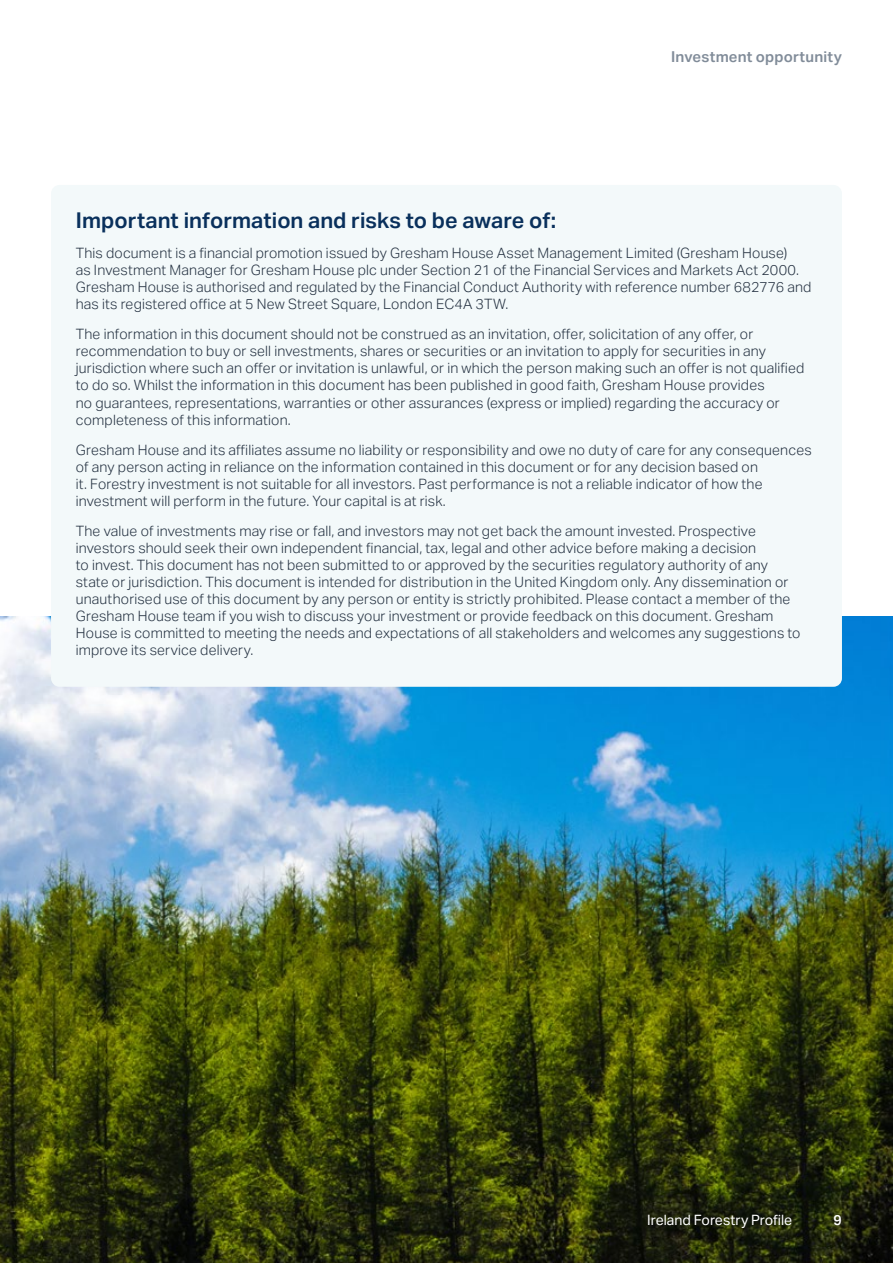
<style>
.page{position:relative;width:893px;height:1263px;background:#fff}
.page>*{position:absolute;margin:0;border:0;box-sizing:border-box;transform-origin:0 0}
.t1{font:600 21.75px "Aktiv Grotesk";letter-spacing:.005em;color:#09305c}
.t2{font:600 15px "Aktiv Grotesk";letter-spacing:.015em;color:#818c99}
.t3{font:300 14.25px/17.1px "Aktiv Grotesk";letter-spacing:.01em;color:#233040}
.t4{font:14.25px "Aktiv Grotesk";letter-spacing:-.005em;color:#fff}
.t5{font:600 14.25px "Aktiv Grotesk";color:#fff}
</style>
<div class="page">
<img style="left:0;top:617px;width:893px;height:646px">
<div style="left:51px;top:185px;width:791px;height:502px;background:#f3f9fa;border-radius:9px"></div>
<p class="t2" style="left:671px;top:48px;width:172px">Investment opportunity</p>
<h1 class="t1" style="left:76px;top:208px;width:482px">Important information and risks to be aware of:</h1>
<p class="t3" style="left:76px;top:245px;width:737px">This document is a financial promotion issued by Gresham House Asset Management Limited (Gresham House)<br>as Investment Manager for Gresham House plc under Section 21 of the Financial Services and Markets Act 2000.<br>Gresham House is authorised and regulated by the Financial Conduct Authority with reference number 682776 and has its registered office at 5 New Street Square, London EC4A 3TW.</p>
<p class="t3" style="left:76px;top:326px;width:730px">The information in this document should not be construed as an invitation, offer, solicitation of any offer, or recommendation to buy or sell investments, shares or securities or an invitation to apply for securities in any jurisdiction where such an offer or invitation is unlawful, or in which the person making such an offer is not qualified to do so. Whilst the information in this document has been published in good faith, Gresham House provides<br>no guarantees, representations, warranties or other assurances (express or implied) regarding the accuracy or completeness of this information.</p>
<p class="t3" style="left:76px;top:441px;width:737px">Gresham House and its affiliates assume no liability or responsibility and owe no duty of care for any consequences of any person acting in reliance on the information contained in this document or for any decision based on<br>it. Forestry investment is not suitable for all investors. Past performance is not a reliable indicator of how the investment will perform in the future. Your capital is at risk.</p>
<p class="t3" style="left:76px;top:522px;width:726px">The value of investments may rise or fall, and investors may not get back the amount invested. Prospective investors should seek their own independent financial, tax, legal and other advice before making a decision<br>to invest. This document has not been submitted to or approved by the securities regulatory authority of any state or jurisdiction. This document is intended for distribution in the United Kingdom only. Any dissemination or unauthorised use of this document by any person or entity is strictly prohibited. Please contact a member of the Gresham House team if you wish to discuss your investment or provide feedback on this document. Gresham House is committed to meeting the needs and expectations of all stakeholders and welcomes any suggestions to improve its service delivery.</p>
<p class="t4" style="left:647px;top:1211px;width:147px">Ireland Forestry Profile</p>
<p class="t5" style="left:833px;top:1211px;width:10px">9</p>
</div>
